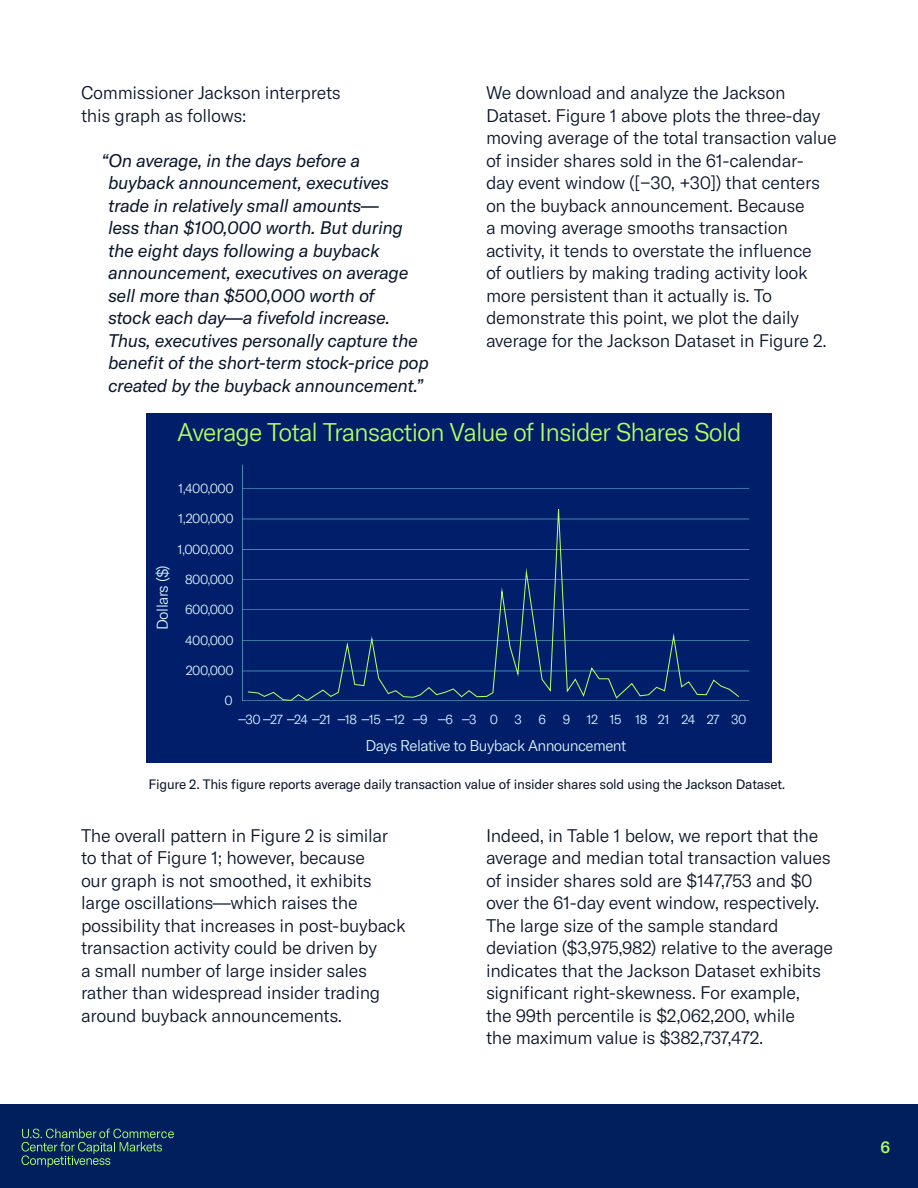
<style>
.page{position:relative;width:918px;height:1188px;background:#fff}
.page>*{position:absolute;margin:0;border:0;box-sizing:border-box;transform-origin:0 0}
.t1{font:300 24.9px "GT America";letter-spacing:-.035em;color:#b1ff62}
.Body{font:300 18px/22.5px "GT America";letter-spacing:-.02em;color:#09132a}
.t2{font:italic 18px/22.5px "GT America";letter-spacing:-.02em;color:#0a152b}
.t3{font:500 16.5px "GT America";color:#adff6b}
.t4{font:300 15.15px "GT America";letter-spacing:-.035em;color:#dff7ff}
.Figure_Label{font:13.5px "GT America";letter-spacing:-.02em;color:#09132a}
.t5{font:300 13.05px "GT America";letter-spacing:-.035em;color:#dff7ff}
.s1{font-size:15.15px}
</style>
<div class="page">
<div style="left:0;top:1104px;width:918px;height:84px;background:#001f5c"></div>
<svg style="left:22px;top:1129px;width:152px;height:38px"></svg>
<div style="left:146px;top:413px;width:626px;height:349px;background:#001e69"></div>
<hr style="left:242px;top:465px;width:1px;height:236px;background:#86f0f6">
<hr style="left:242px;top:700px;width:507px;height:1px;background:#86f0f6">
<hr style="left:242px;top:671px;width:507px;height:1px;background:#86f0f6">
<hr style="left:242px;top:609px;width:507px;height:1px;background:#86f0f6">
<hr style="left:242px;top:640px;width:507px;height:1px;background:#86f0f6">
<hr style="left:242px;top:549px;width:507px;height:1px;background:#86f0f6">
<hr style="left:242px;top:579px;width:507px;height:1px;background:#86f0f6">
<hr style="left:242px;top:488px;width:507px;height:1px;background:#86f0f6">
<hr style="left:242px;top:519px;width:507px;height:1px;background:#86f0f6">
<svg style="left:247px;top:488px;width:493px;height:213px"></svg>
<p class="Body" style="left:81px;top:81px;width:261px">Commissioner Jackson interprets this graph as follows:</p>
<p class="t2" style="left:108px;top:149px;width:322px;text-indent:-7px">“On average, in the days before a buyback announcement, executives trade in relatively small amounts—<br>less than $100,000 worth. But during the eight days following a buyback announcement, executives on average sell more than $500,000 worth of<br>stock each day—a fivefold increase.<br>Thus, executives personally capture the benefit of the short-term stock-price pop created by the buyback announcement.”</p>
<p class="Body" style="left:486px;top:81px;width:352px">We download and analyze the Jackson Dataset. Figure 1 above plots the three-day moving average of the total transaction value of insider shares sold in the 61-calendar-<br>day event window ([−30, +30]) that centers on the buyback announcement. Because<br>a moving average smooths transaction activity, it tends to overstate the influence<br>of outliers by making trading activity look more persistent than it actually is. To demonstrate this point, we plot the daily average for the Jackson Dataset in Figure 2.</p>
<p class="t1" style="left:177px;top:418px;width:566px">Average Total Transaction Value of Insider Shares Sold</p>
<p class="t5" style="left:178px;top:481px;width:57px">1,400,000</p>
<p class="t5" style="left:178px;top:511px;width:57px">1,200,000</p>
<p class="t4" style="left:154px;top:630px;width:66px;rotate:-90deg">Dollars ($)</p>
<p class="t5" style="left:177px;top:541px;width:58px">1,000,000</p>
<p class="t5" style="left:185px;top:572px;width:50px">800,000</p>
<p class="t5" style="left:185px;top:602px;width:50px">600,000</p>
<p class="t5" style="left:185px;top:633px;width:50px">400,000</p>
<p class="t5" style="left:186px;top:662px;width:49px">200,000</p>
<p class="t5" style="left:224px;top:693px;width:10px">0</p>
<p class="t5" style="left:239px;top:711px;width:285px"><span class="s1">–</span>30 <span class="s1">–</span>27 <span class="s1">–</span>24 <span class="s1">–</span>21 <span class="s1">–</span>18 <span class="s1">–</span>15 <span class="s1">–</span>12 <span class="s1">–</span>9 <span class="s1">–</span>6 <span class="s1">–</span>3 0 3</p>
<p class="t4" style="left:365px;top:737px;width:262px">Days Relative to Buyback Announcement</p>
<p class="t5" style="left:539px;top:711px;width:9px">6</p>
<p class="t5" style="left:563px;top:711px;width:185px">9 12 15 18 21 24 27 30</p>
<p class="Figure_Label" style="left:148px;top:776px;width:638px">Figure 2. This figure reports average daily transaction value of insider shares sold using the Jackson Dataset.</p>
<p class="Body" style="left:81px;top:824px;width:326px">The overall pattern in Figure 2 is similar to that of Figure 1; however, because<br>our graph is not smoothed, it exhibits large oscillations—which raises the possibility that increases in post-buyback transaction activity could be driven by<br>a small number of large insider sales rather than widespread insider trading around buyback announcements.</p>
<p class="Body" style="left:486px;top:824px;width:349px">Indeed, in Table 1 below, we report that the average and median total transaction values of insider shares sold are $147,753 and $0 over the 61-day event window, respectively.<br>The large size of the sample standard deviation ($3,975,982) relative to the average indicates that the Jackson Dataset exhibits significant right-skewness. For example,<br>the 99th percentile is $2,062,200, while<br>the maximum value is $382,737,472.</p>
<p class="t3" style="left:880px;top:1137px;width:11px">6</p>
</div>
